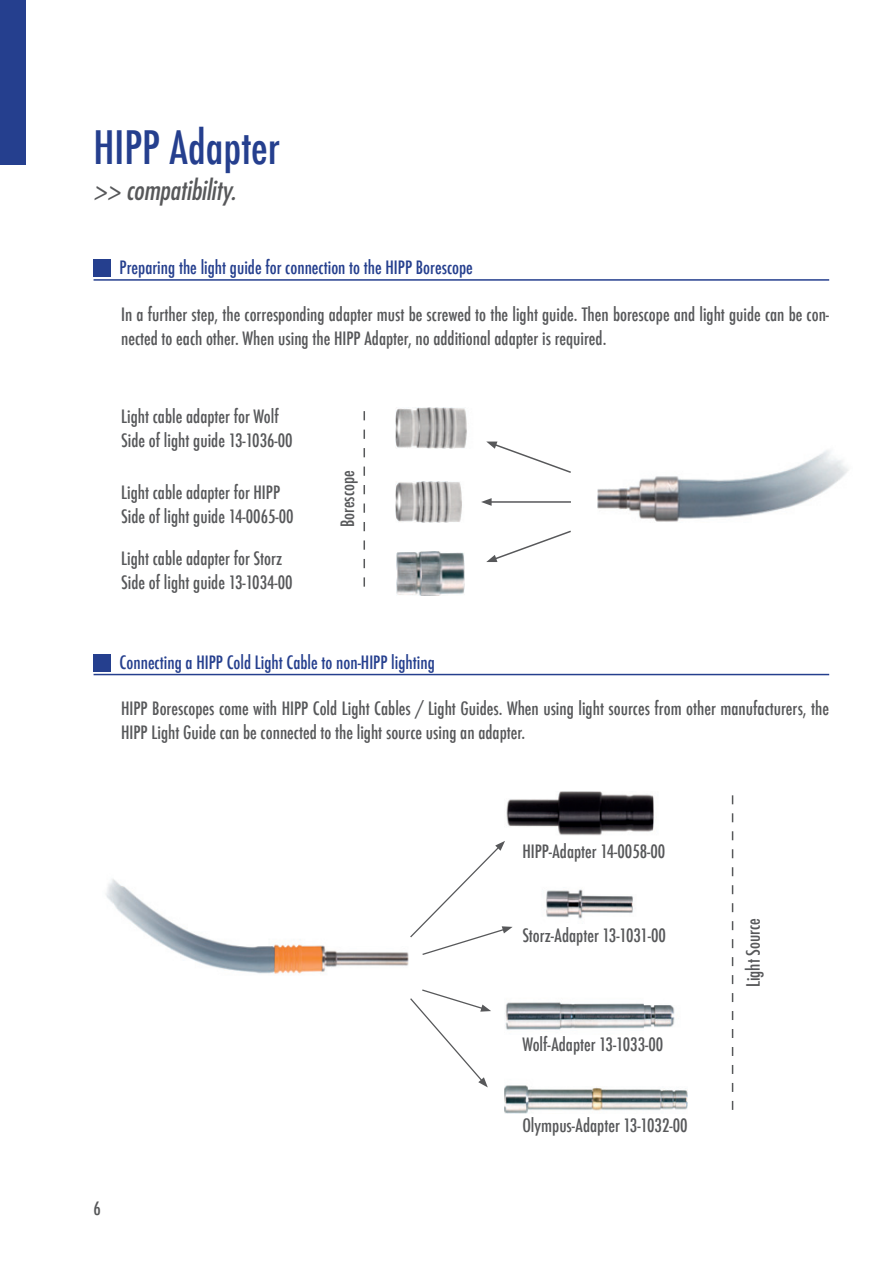
<style>
.page{position:relative;width:893px;height:1263px;background:#fff}
.page>*{position:absolute;margin:0;border:0;box-sizing:border-box;transform-origin:0 0}
.t1{font:500 condensed 45px "Futura";color:#253f8e}
.t2{font:italic condensed 27px "Futura Std";color:#57585a}
.t3{font:500 condensed 18px/24px "Futura";color:#57585a}
.t4{font:500 condensed 18px "Futura";color:#253f8e}
</style>
<div class="page">
<img style="left:106px;top:792px;width:582px;height:321px">
<hr style="left:94px;top:674px;width:735px;height:1px;background:#253f8e">
<div style="left:94px;top:654px;width:17px;height:17px;background:#253f8e"></div>
<img style="left:597px;top:450px;width:252px;height:72px">
<img style="left:397px;top:552px;width:68px;height:43px">
<img style="left:395px;top:407px;width:72px;height:42px">
<svg style="left:486px;top:441px;width:85px;height:32px"></svg>
<hr style="left:94px;top:279px;width:735px;height:2px;background:#253f8e">
<div style="left:94px;top:259px;width:17px;height:17px;background:#253f8e"></div>
<svg style="left:486px;top:530px;width:85px;height:32px"></svg>
<svg style="left:409px;top:988px;width:82px;height:99px"></svg>
<svg style="left:409px;top:841px;width:104px;height:115px"></svg>
<img style="left:395px;top:481px;width:67px;height:42px">
<hr style="left:489px;top:501px;width:82px;height:2px;background:#57585a">
<svg style="left:481px;top:498px;width:11px;height:8px"></svg>
<svg style="left:364px;top:411px;width:1px;height:176px"></svg>
<svg style="left:732px;top:795px;width:1px;height:315px"></svg>
<div style="left:0;top:0;width:26px;height:165px;background:#253f8e"></div>
<h1 class="t1" style="left:94px;top:119px;width:188px">HIPP Adapter</h1>
<h2 class="t2" style="left:94px;top:174px;width:144px">&gt;&gt; compatibility.</h2>
<p class="t4" style="left:120px;top:256px;width:355px">Preparing the light guide for connection to the HIPP Borescope</p>
<p class="t3" style="left:121px;top:302px;width:709px">In a further step, the corresponding adapter must be screwed to the light guide. Then borescope and light guide can be con&shy;nected to each other. When using the HIPP Adapter, no additional adapter is required.</p>
<p class="t3" style="left:121px;top:405px;width:173px">Light cable adapter for Wolf<br>Side of light guide 13-1036-00</p>
<p class="t3" style="left:121px;top:481px;width:174px">Light cable adapter for HIPP<br>Side of light guide 14-0065-00</p>
<p class="t3" style="left:121px;top:547px;width:173px">Light cable adapter for Storz<br>Side of light guide 13-1034-00</p>
<p class="t3" style="left:335px;top:527px;width:58px;rotate:-90deg">Borescope</p>
<p class="t4" style="left:120px;top:651px;width:317px">Connecting a HIPP Cold Light Cable to non-HIPP lighting</p>
<p class="t3" style="left:121px;top:697px;width:709px">HIPP Borescopes come with HIPP Cold Light Cables / Light Guides. When using light sources from other manufacturers, the<br>HIPP Light Guide can be connected to the light source using an adapter.</p>
<p class="t3" style="left:94px;top:1197px;width:9px">6</p>
<p class="t3" style="left:522px;top:840px;width:145px">HIPP-Adapter 14-0058-00</p>
<p class="t3" style="left:522px;top:923px;width:145px">Storz-Adapter 13-1031-00</p>
<p class="t3" style="left:522px;top:1033px;width:142px">Wolf-Adapter 13-1033-00</p>
<p class="t3" style="left:522px;top:1113px;width:167px">Olympus-Adapter 13-1032-00</p>
<p class="t3" style="left:741px;top:987px;width:71px;rotate:-90deg">Light Source</p>
</div>
